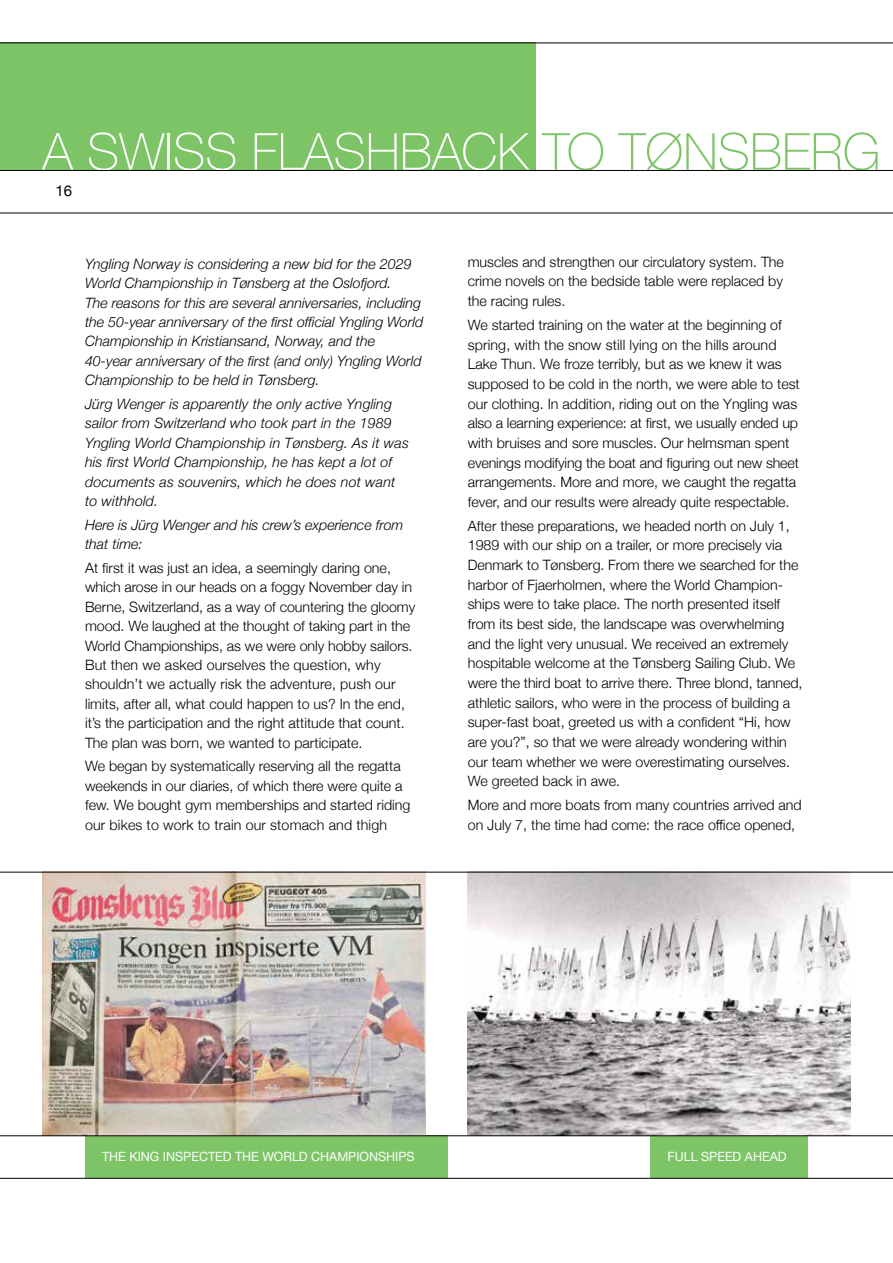
<style>
.page{position:relative;width:893px;height:1263px;background:#fff}
.page>*{position:absolute;margin:0;border:0;box-sizing:border-box;transform-origin:0 0}
.t1{font:100 51px "Helvetica Neue";color:#fff}
.t2{font:15px "Helvetica Neue";color:#000}
.t3{font:300 14.25px/19.6px "Helvetica Neue";color:#000}
.t4{font:italic 300 14.25px/19.4px "Helvetica Neue";color:#000}
.t5{font:12.75px "Helvetica Neue";color:#fff}
.s1{color:#7cc466}
</style>
<div class="page">
<div style="left:85px;top:1135px;width:362px;height:43px;background:#7cc466"></div>
<div style="left:651px;top:1135px;width:157px;height:43px;background:#7cc466"></div>
<img style="left:43px;top:873px;width:382px;height:262px">
<img style="left:468px;top:873px;width:382px;height:262px">
<div style="left:0;top:43px;width:536px;height:127px;background:#7cc466"></div>
<hr style="left:0;top:43px;width:893px;height:1px;background:#000">
<hr style="left:0;top:872px;width:893px;height:1px;background:#000">
<hr style="left:0;top:1135px;width:893px;height:1px;background:#000">
<hr style="left:0;top:1178px;width:893px;height:1px;background:#000">
<hr style="left:0;top:213px;width:893px;height:1px;background:#000">
<hr style="left:0;top:170px;width:893px;height:1px;background:#000">
<h1 class="t1" style="left:43px;top:113px;width:839px">A SWISS FLASHBACK <span class="s1">TO TØNSBERG</span></h1>
<p class="t2" style="left:55px;top:180px;width:18px">16</p>
<p class="t4" style="left:85px;top:253px;width:340px">Yngling Norway is considering a new bid for the 2029<br>World Championship in Tønsberg at the Oslofjord.<br>The reasons for this are several anniversaries, including the 50-year anniversary of the first official Yngling World Championship in Kristiansand, Norway, and the 40-year anniversary of the first (and only) Yngling World Championship to be held in Tønsberg.</p>
<p class="t4" style="left:85px;top:393px;width:325px">Jürg Wenger is apparently the only active Yngling sailor from Switzerland who took part in the 1989<br>Yngling World Championship in Tønsberg. As it was his first World Championship, he has kept a lot of documents as souvenirs, which he does not want to withhold.</p>
<p class="t4" style="left:85px;top:514px;width:320px">Here is Jürg Wenger and his crew’s experience from that time:</p>
<p class="t3" style="left:85px;top:557px;width:332px">At first it was just an idea, a seemingly daring one, which arose in our heads on a foggy November day in Berne, Switzerland, as a way of countering the gloomy mood. We laughed at the thought of taking part in the World Championships, as we were only hobby sailors.<br>But then we asked ourselves the question, why shouldn’t we actually risk the adventure, push our limits, after all, what could happen to us? In the end, it’s the participation and the right attitude that count.<br>The plan was born, we wanted to participate.</p>
<p class="t3" style="left:85px;top:755px;width:327px">We began by systematically reserving all the regatta weekends in our diaries, of which there were quite a few. We bought gym memberships and started riding our bikes to work to train our stomach and thigh</p>
<p class="t3" style="left:468px;top:251px;width:318px;text-align:justify">muscles and strengthen our circulatory system. The crime novels on the bedside table were replaced by the racing rules.</p>
<p class="t3" style="left:468px;top:314px;width:334px">We started training on the water at the beginning of spring, with the snow still lying on the hills around Lake Thun. We froze terribly, but as we knew it was supposed to be cold in the north, we were able to test our clothing. In addition, riding out on the Yngling was also a learning experience: at first, we usually ended up with bruises and sore muscles. Our helmsman spent evenings modifying the boat and figuring out new sheet arrangements. More and more, we caught the regatta fever, and our results were already quite respectable.</p>
<p class="t3" style="left:468px;top:515px;width:336px">After these preparations, we headed north on July 1, 1989 with our ship on a trailer, or more precisely via Denmark to Tønsberg. From there we searched for the harbor of Fjaerholmen, where the World Champion&shy;ships were to take place. The north presented itself from its best side, the landscape was overwhelming and the light very unusual. We received an extremely hospitable welcome at the Tønsberg Sailing Club. We were the third boat to arrive there. Three blond, tanned, athletic sailors, who were in the process of building a super-fast boat, greeted us with a confident “Hi, how are you?”, so that we were already wondering within our team whether we were overestimating ourselves.<br>We greeted back in awe.</p>
<p class="t3" style="left:468px;top:794px;width:336px">More and more boats from many countries arrived and on July 7, the time had come: the race office opened,</p>
<p class="t5" style="left:102px;top:1148px;width:314px">THE KING INSPECTED THE WORLD CHAMPIONSHIPS</p>
<p class="t5" style="left:668px;top:1148px;width:120px">FULL SPEED AHEAD</p>
</div>
